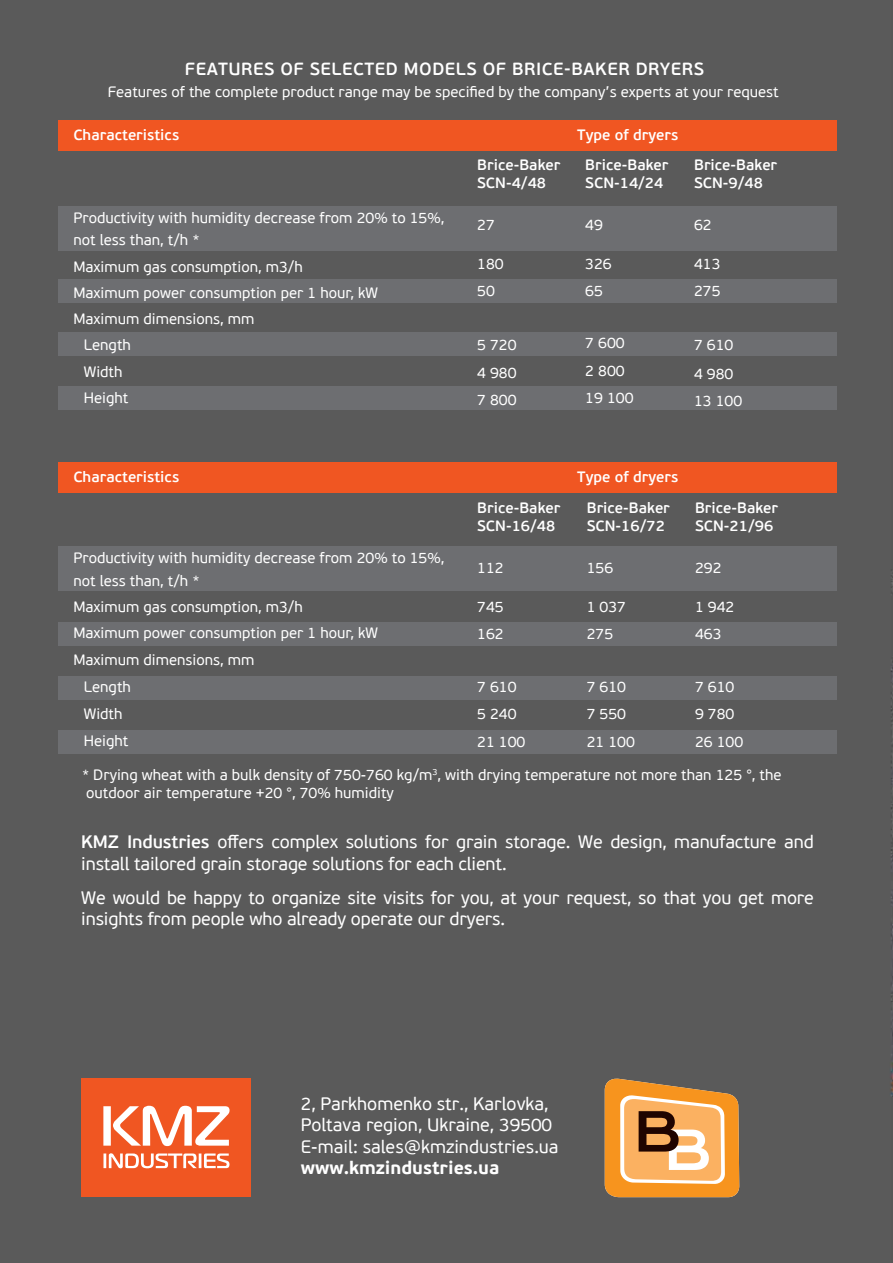
<style>
.page{position:relative;width:893px;height:1263px;background:#5a5a5a}
.page>*{position:absolute;margin:0;border:0;box-sizing:border-box;transform-origin:0 0}
.t1{font:18px/21.6px "PF Beau Sans Pro";letter-spacing:-.01em;color:#fff}
.t2{font:700 18px "PF Beau Sans Pro";color:#fff}
.t3{font:600 17.55px "PF Beau Sans Pro";letter-spacing:.03em;color:#fff}
.t4{font:15px/27.5px "PF Beau Sans Pro";color:#fff}
.t5{font:600 15px/18px "PF Beau Sans Pro";color:#fff}
.s1{font-weight:600}
</style>
<div class="page">
<div style="left:58px;top:280px;width:779px;height:23px;background:#6d6e71"></div>
<div style="left:58px;top:332px;width:779px;height:23px;background:#6d6e71"></div>
<div style="left:58px;top:386px;width:779px;height:24px;background:#6d6e71"></div>
<div style="left:58px;top:206px;width:779px;height:45px;background:#6d6e71"></div>
<div style="left:58px;top:120px;width:779px;height:31px;background:#f05622"></div>
<div style="left:81px;top:1078px;width:170px;height:119px;background:#f05622"></div>
<svg style="left:103px;top:1106px;width:127px;height:62px"></svg>
<div style="left:58px;top:547px;width:779px;height:44px;background:#6d6e71"></div>
<div style="left:58px;top:622px;width:779px;height:24px;background:#6d6e71"></div>
<div style="left:58px;top:676px;width:779px;height:24px;background:#6d6e71"></div>
<div style="left:58px;top:730px;width:779px;height:24px;background:#6d6e71"></div>
<div style="left:58px;top:462px;width:779px;height:30px;background:#f05622"></div>
<svg style="left:605px;top:1078px;width:134px;height:119px;background:#df9e55"></svg>
<p class="t3" style="left:185px;top:59px;width:521px">FEATURES OF SELECTED MODELS OF BRICE-BAKER DRYERS</p>
<p class="t4" style="left:108px;top:78px;width:672px">Features of the complete product range may be specified by the company’s experts at your request</p>
<p class="t5" style="left:73px;top:126px;width:107px">Characteristics</p>
<p class="t5" style="left:577px;top:126px;width:103px">Type of dryers</p>
<p class="t4" style="left:73px;top:207px;width:372px;line-height:22.5px">Productivity with humidity decrease from 20% to 15%, not less than, t/h *</p>
<p class="t4" style="left:73px;top:253px;width:231px">Maximum gas consumption, m3/h</p>
<p class="t4" style="left:73px;top:279px;width:306px">Maximum power consumption per 1 hour, kW</p>
<p class="t4" style="left:73px;top:305px;width:183px">Maximum dimensions, mm</p>
<p class="t4" style="left:84px;top:332px;width:49px">Length</p>
<p class="t4" style="left:84px;top:358px;width:40px">Width</p>
<p class="t4" style="left:84px;top:384px;width:46px">Height</p>
<p class="t5" style="left:477px;top:156px;width:85px">Brice-Baker<br>SCN-4/48</p>
<p class="t4" style="left:477px;top:211px;width:19px">27</p>
<p class="t4" style="left:477px;top:250px;width:28px;line-height:27px">180<br>50</p>
<p class="t4" style="left:477px;top:330px;width:41px;line-height:28.5px">5 720<br>4 980</p>
<p class="t4" style="left:477px;top:386px;width:41px">7 800</p>
<p class="t5" style="left:585px;top:156px;width:85px">Brice-Baker<br>SCN-14/24</p>
<p class="t4" style="left:585px;top:211px;width:19px">49</p>
<p class="t4" style="left:585px;top:250px;width:28px;line-height:27px">326<br>65</p>
<p class="t4" style="left:585px;top:330px;width:50px">7 600<br>2 800<br>19 100</p>
<p class="t5" style="left:694px;top:156px;width:85px">Brice-Baker<br>SCN-9/48</p>
<p class="t4" style="left:694px;top:212px;width:19px">62</p>
<p class="t4" style="left:694px;top:251px;width:28px;line-height:27px">413<br>275</p>
<p class="t4" style="left:694px;top:331px;width:41px;line-height:28.5px">7 610<br>4 980</p>
<p class="t4" style="left:694px;top:387px;width:50px">13 100</p>
<p class="t5" style="left:73px;top:468px;width:107px">Characteristics</p>
<p class="t5" style="left:577px;top:468px;width:103px">Type of dryers</p>
<p class="t4" style="left:73px;top:547px;width:372px;line-height:22.5px">Productivity with humidity decrease from 20% to 15%, not less than, t/h *</p>
<p class="t4" style="left:73px;top:593px;width:231px">Maximum gas consumption, m3/h</p>
<p class="t4" style="left:73px;top:620px;width:306px">Maximum power consumption per 1 hour, kW</p>
<p class="t4" style="left:73px;top:646px;width:183px">Maximum dimensions, mm</p>
<p class="t4" style="left:84px;top:673px;width:49px">Length</p>
<p class="t4" style="left:84px;top:700px;width:40px">Width</p>
<p class="t4" style="left:84px;top:727px;width:46px">Height</p>
<p class="t5" style="left:477px;top:499px;width:85px">Brice-Baker<br>SCN-16/48</p>
<p class="t4" style="left:477px;top:554px;width:28px">112</p>
<p class="t4" style="left:477px;top:594px;width:28px;line-height:27px">745<br>162</p>
<p class="t4" style="left:477px;top:673px;width:50px">7 610<br>5 240<br>21 100</p>
<p class="t5" style="left:587px;top:499px;width:85px">Brice-Baker<br>SCN-16/72</p>
<p class="t4" style="left:587px;top:554px;width:28px">156</p>
<p class="t4" style="left:587px;top:594px;width:41px;line-height:27px">1 037<br>275</p>
<p class="t4" style="left:587px;top:673px;width:50px">7 610<br>7 550<br>21 100</p>
<p class="t5" style="left:695px;top:499px;width:85px">Brice-Baker<br>SCN-21/96</p>
<p class="t4" style="left:695px;top:554px;width:28px">292</p>
<p class="t4" style="left:695px;top:594px;width:41px;line-height:27px">1 942<br>463</p>
<p class="t4" style="left:695px;top:673px;width:50px">7 610<br>9 780<br>26 100</p>
<p class="t4" style="left:82px;top:767px;width:701px;line-height:18px">* Drying wheat with a bulk density of 750-760 kg/m<sup>3</sup>, with drying temperature not more than 125 °, the outdoor air temperature +20 °, 70% humidity</p>
<p class="t1" style="left:81px;top:832px;width:734px"><span class="s1">KMZ Industries</span> offers complex solutions for grain storage. We design, manufacture and install tailored grain storage solutions for each client.</p>
<p class="t1" style="left:81px;top:887px;width:734px">We would be happy to organize site visits for you, at your request, so that you get more insights from people who already operate our dryers.</p>
<p class="t1" style="left:301px;top:1093px;width:259px">2, Parkhomenko str., Karlovka,<br>Poltava region, Ukraine, 39500<br>E-mail: sales@kmzindustries.ua</p>
<p class="t2" style="left:301px;top:1157px;width:200px">www.kmzindustries.ua</p>
</div>
